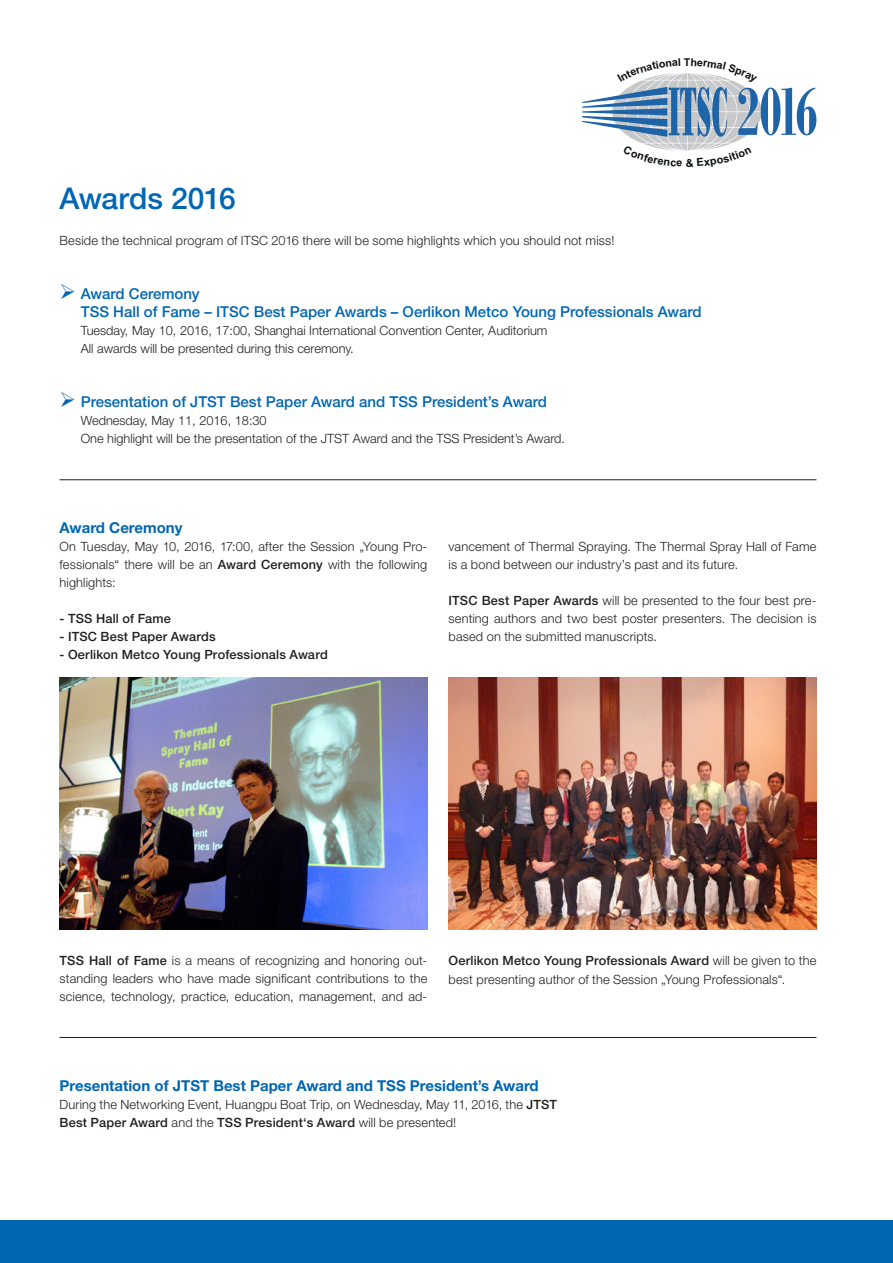
<style>
.page{position:relative;width:893px;height:1263px;background:#fff}
.page>*{position:absolute;margin:0;border:0;box-sizing:border-box;transform-origin:0 0}
.t1{font:500 30px "Helvetica Neue LT Std";letter-spacing:-.01em;color:#0166b3}
.t2{font:500 15px/18px "Helvetica Neue LT Std";color:#0166b3}
.t3{font:700 15px "Helvetica Neue LT Std";color:#0166b3}
.t4{font:300 12.75px/18px "Helvetica Neue LT Std";letter-spacing:.01em;color:#231f20}
.t5{font:500 12.75px "Helvetica Neue LT Std";letter-spacing:.015em;color:#231f20}
.t6{font:700 10.8px "Arial";color:#0b0f10}
.s1{font-weight:500}
</style>
<div class="page">
<div style="left:0;top:1220px;width:893px;height:43px;background:#0166b3"></div>
<img style="left:449px;top:677px;width:367px;height:252px">
<img style="left:60px;top:677px;width:367px;height:252px">
<hr style="left:60px;top:1037px;width:756px;height:1px;background:#231f20">
<hr style="left:60px;top:479px;width:756px;height:1px;background:#231f20">
<svg style="left:582px;top:73px;width:234px;height:78px"></svg>
<h1 class="t1" style="left:60px;top:181px;width:178px">Awards 2016</h1>
<p class="t4" style="left:60px;top:232px;width:556px">Beside the technical program of ITSC 2016 there will be some highlights which you should not miss!</p>
<p class="t6" style="left:684px;top:54px;width:8px">T</p>
<p class="t2" style="left:81px;top:285px;width:622px;text-indent:-21px">➢ Award Ceremony<br>TSS Hall of Fame – ITSC Best Paper Awards – Oerlikon Metco Young Professionals Award</p>
<p class="t4" style="left:81px;top:322px;width:468px">Tuesday, May 10, 2016, 17:00, Shanghai International Convention Center, Auditorium<br>All awards will be presented during this ceremony.</p>
<p class="t2" style="left:60px;top:393px;width:489px">➢ Presentation of JTST Best Paper Award and TSS President’s Award</p>
<p class="t4" style="left:81px;top:412px;width:486px">Wednesday, May 11, 2016, 18:30<br>One highlight will be the presentation of the JTST Award and the TSS President’s Award.</p>
<p class="t3" style="left:60px;top:519px;width:125px">Award Ceremony</p>
<p class="t4" style="left:60px;top:538px;width:369px;text-align:justify">On Tuesday, May 10, 2016, 17:00, after the Session „Young Pro&shy;fessionals“ there will be an <span class="s1">Award Ceremony</span> with the following highlights:</p>
<p class="t5" style="left:60px;top:611px;width:113px">- TSS Hall of Fame</p>
<p class="t5" style="left:60px;top:629px;width:158px">- ITSC Best Paper Awards</p>
<p class="t5" style="left:60px;top:647px;width:270px">- Oerlikon Metco Young Professionals Award</p>
<p class="t4" style="left:449px;top:538px;width:369px">vancement of Thermal Spraying. The Thermal Spray Hall of Fame is a bond between our industry’s past and its future.</p>
<p class="t4" style="left:449px;top:592px;width:369px;text-align:justify"><span class="s1">ITSC Best Paper Awards</span> will be presented to the four best pre&shy;senting authors and two best poster presenters. The decision is based on the submitted manuscripts.</p>
<p class="t4" style="left:60px;top:952px;width:369px;text-align:justify"><span class="s1">TSS Hall of Fame</span> is a means of recognizing and honoring out&shy;standing leaders who have made significant contributions to the science, technology, practice, education, management, and ad-</p>
<p class="t4" style="left:449px;top:952px;width:369px"><span class="s1">Oerlikon Metco Young Professionals Award</span> will be given to the best presenting author of the Session „Young Professionals“.</p>
<p class="t3" style="left:60px;top:1077px;width:481px">Presentation of JTST Best Paper Award and TSS President’s Award</p>
<p class="t4" style="left:60px;top:1096px;width:499px">During the Networking Event, Huangpu Boat Trip, on Wednesday, May 11, 2016, the <span class="s1">JTST<br>Best Paper Award</span> and the <span class="s1">TSS President‘s Award</span> will be presented!</p>
</div>
